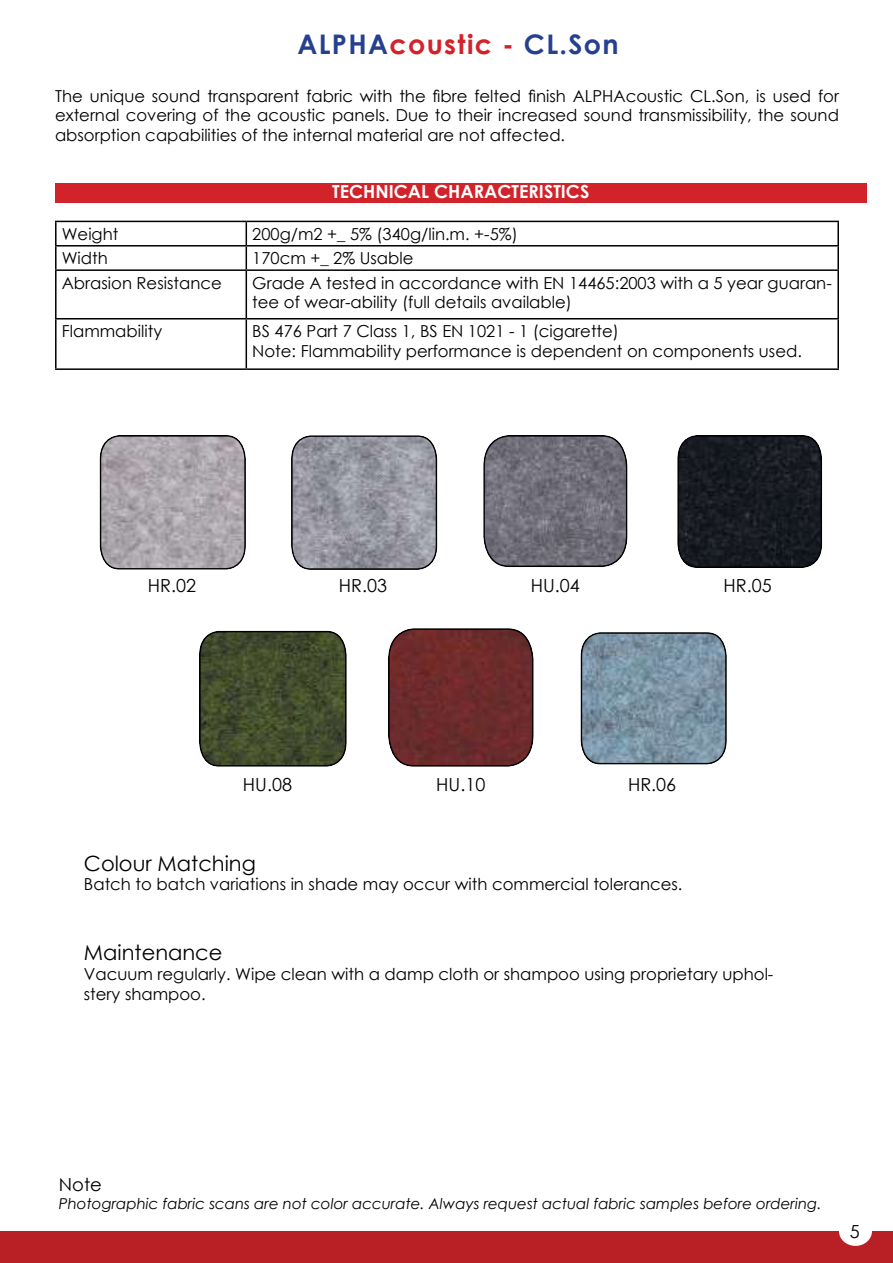
<style>
.page{position:relative;width:893px;height:1263px;background:#fff}
.page>*{position:absolute;margin:0;border:0;box-sizing:border-box;transform-origin:0 0}
.t1{font:700 27px "Century Gothic";letter-spacing:.05em;color:#25408f}
.t2{font:21px "Century Gothic";color:#000}
.t3{font:18px "Century Gothic";color:#000}
.t4{font:700 18px "Century Gothic";color:#fff}
.t5{font:16.5px/19.8px "Century Gothic";color:#000}
.t6{font:italic 15px "Century Gothic";color:#000}
.s1{color:#d2232a}
</style>
<div class="page">
<div style="left:0;top:1231px;width:893px;height:32px;background:#b82025"></div>
<div style="left:839px;top:1217px;width:33px;height:29px;background:#fff;border-radius:50%"></div>
<hr style="left:55px;top:221px;width:191px;height:1px;background:#000">
<hr style="left:55px;top:222px;width:2px;height:23px;background:#000">
<hr style="left:246px;top:221px;width:593px;height:1px;background:#000">
<hr style="left:837px;top:222px;width:2px;height:23px;background:#000">
<hr style="left:55px;top:245px;width:191px;height:2px;background:#000">
<hr style="left:55px;top:247px;width:2px;height:22px;background:#000">
<hr style="left:246px;top:245px;width:593px;height:2px;background:#000">
<svg style="left:246px;top:222px;width:1px;height:47px"></svg>
<hr style="left:837px;top:247px;width:2px;height:22px;background:#000">
<hr style="left:55px;top:269px;width:191px;height:2px;background:#000">
<hr style="left:55px;top:271px;width:2px;height:47px;background:#000">
<hr style="left:246px;top:269px;width:593px;height:2px;background:#000">
<hr style="left:246px;top:271px;width:1px;height:47px;background:#000">
<hr style="left:837px;top:271px;width:2px;height:47px;background:#000">
<hr style="left:55px;top:318px;width:191px;height:1px;background:#000">
<hr style="left:55px;top:319px;width:2px;height:49px;background:#000">
<hr style="left:246px;top:318px;width:593px;height:1px;background:#000">
<hr style="left:246px;top:319px;width:1px;height:49px;background:#000">
<hr style="left:837px;top:319px;width:2px;height:49px;background:#000">
<hr style="left:55px;top:368px;width:191px;height:2px;background:#000">
<hr style="left:246px;top:368px;width:593px;height:2px;background:#000">
<svg style="left:99px;top:435px;width:147px;height:135px;background:#a8a3a8"></svg>
<svg style="left:291px;top:435px;width:147px;height:135px;background:#94949e"></svg>
<svg style="left:483px;top:435px;width:145px;height:132px;background:#73717b"></svg>
<svg style="left:677px;top:435px;width:146px;height:133px;background:#1d2026"></svg>
<svg style="left:580px;top:632px;width:147px;height:133px;background:#7b91a1"></svg>
<svg style="left:388px;top:628px;width:146px;height:139px;background:#6e3232"></svg>
<svg style="left:199px;top:630px;width:148px;height:137px;background:#464e32"></svg>
<div style="left:55px;top:183px;width:812px;height:20px;background:#d2232a"></div>
<h1 class="t1" style="left:297px;top:24px;width:323px">ALPHA<span class="s1">coustic -</span> CL.Son</h1>
<p class="t5" style="left:55px;top:86px;width:785px;text-align:justify">The unique sound transparent fabric with the fibre felted finish ALPHAcoustic CL.Son, is used for external covering of the acoustic panels. Due to their increased sound transmissibility, the sound absorption capabilities of the internal material are not affected.</p>
<p class="t4" style="left:332px;top:178px;width:259px">TECHNICAL CHARACTERISTICS</p>
<p class="t5" style="left:62px;top:224px;width:58px">Weight</p>
<p class="t5" style="left:252px;top:224px;width:267px">200g/m2 +_ 5% (340g/lin.m. +-5%)</p>
<p class="t5" style="left:62px;top:248px;width:48px">Width</p>
<p class="t5" style="left:252px;top:248px;width:163px">170cm +_ 2% Usable</p>
<p class="t5" style="left:62px;top:272px;width:162px">Abrasion Resistance</p>
<p class="t5" style="left:252px;top:272px;width:581px">Grade A tested in accordance with EN 14465:2003 with a 5 year guaran&shy;tee of wear-ability (full details available)</p>
<p class="t5" style="left:62px;top:321px;width:102px">Flammability</p>
<p class="t5" style="left:252px;top:321px;width:551px">BS 476 Part 7 Class 1, BS EN 1021 - 1 (cigarette)<br>Note: Flammability performance is dependent on components used.</p>
<p class="t3" style="left:148px;top:573px;width:50px">HR.02</p>
<p class="t3" style="left:339px;top:573px;width:50px">HR.03</p>
<p class="t3" style="left:531px;top:573px;width:51px">HU.04</p>
<p class="t3" style="left:724px;top:573px;width:50px">HR.05</p>
<p class="t3" style="left:243px;top:772px;width:51px">HU.08</p>
<p class="t3" style="left:436px;top:772px;width:51px">HU.10</p>
<p class="t3" style="left:628px;top:772px;width:50px">HR.06</p>
<p class="t2" style="left:84px;top:848px;width:173px">Colour Matching</p>
<p class="t5" style="left:84px;top:874px;width:600px">Batch to batch variations in shade may occur with commercial tolerances.</p>
<p class="t2" style="left:84px;top:938px;width:140px">Maintenance</p>
<p class="t5" style="left:84px;top:964px;width:691px">Vacuum regularly. Wipe clean with a damp cloth or shampoo using proprietary uphol&shy;stery shampoo.</p>
<p class="t3" style="left:59px;top:1172px;width:44px">Note</p>
<p class="t6" style="left:59px;top:1193px;width:764px">Photographic fabric scans are not color accurate. Always request actual fabric samples before ordering.</p>
<p class="t3" style="left:850px;top:1219px;width:11px">5</p>
</div>
